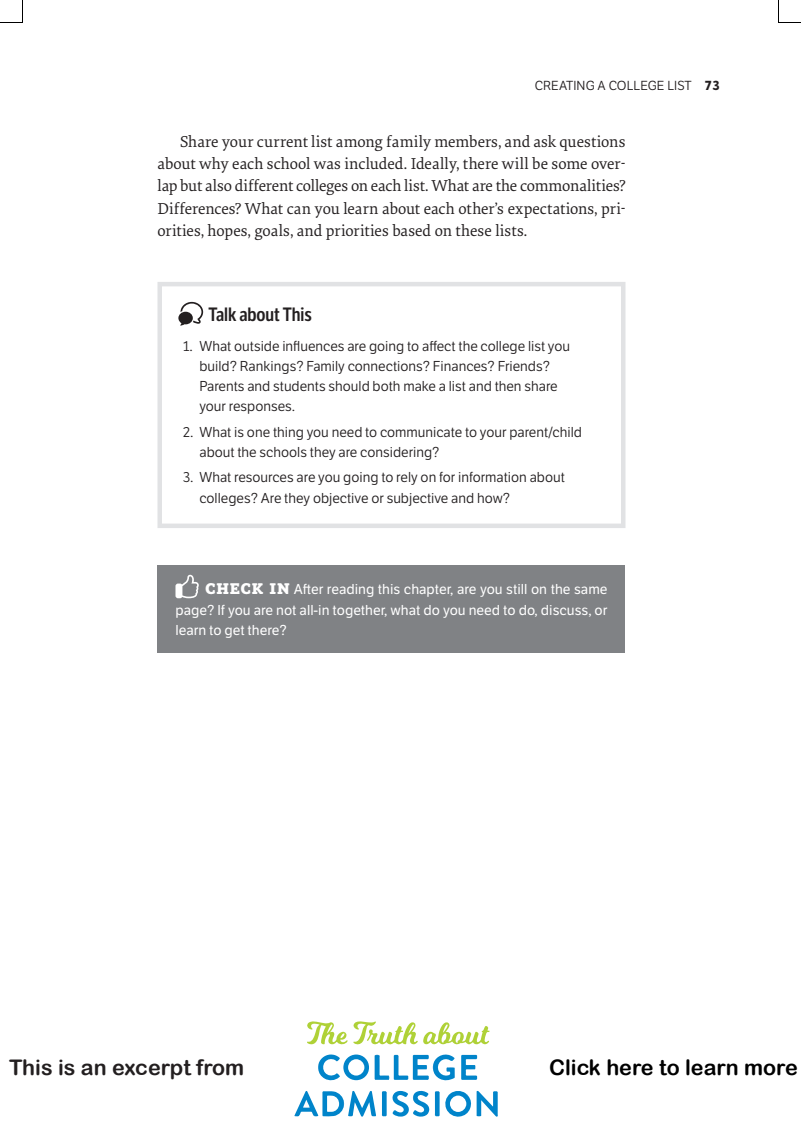
<style>
.page{position:relative;width:801px;height:1125px;background:#fff}
.page>*{position:absolute;margin:0;border:0;box-sizing:border-box;transform-origin:0 0}
.t1{font:21.45px "Arial Rounded MT Bold";color:#000}
.t2{font:21.45px "Arial Rounded MT Bold";color:#231f20}
.t3{font:600 18.75px "LFT Etica Condensed";color:#231f20}
.t4{font:16.5px/22.2px "Elena";letter-spacing:.005em;color:#231f20;text-align:justify}
.t5{font:13.95px/20.2px "LFT Etica";color:#231f20}
.t6{font:13.95px/20.2px "LFT Etica";color:#fff;text-align:justify}
.t7{font:700 12.9px "LFT Etica";color:#231f20}
.t8{font:12.75px "LFT Etica";color:#231f20}
.s1{font-family:"Rogliano";font-weight:900;font-size:15px}
</style>
<div class="page">
<div style="left:158px;top:282px;width:468px;height:246px;border:4px solid #e1e2e4"></div>
<svg style="left:178px;top:302px;width:25px;height:24px"></svg>
<div style="left:158px;top:566px;width:468px;height:87px;background:#808285"></div>
<svg style="left:176px;top:575px;width:23px;height:23px"></svg>
<svg style="left:0;top:0;width:23px;height:23px"></svg>
<svg style="left:778px;top:0;width:23px;height:23px"></svg>
<div style="left:343px;top:1055px;width:26px;height:25px;background:#0084ca;border-radius:50%"></div>
<svg style="left:318px;top:1054px;width:22px;height:27px"></svg>
<svg style="left:461px;top:1055px;width:16px;height:25px"></svg>
<svg style="left:375px;top:1054px;width:80px;height:27px"></svg>
<svg style="left:307px;top:1021px;width:183px;height:24px"></svg>
<div style="left:348px;top:1059px;width:16px;height:17px;background:#fff;border-radius:50%"></div>
<svg style="left:294px;top:1090px;width:204px;height:27px"></svg>
<p class="t8" style="left:535px;top:78px;width:17px">Creating</p>
<p class="t8" style="left:598px;top:78px;width:29px">a College</p>
<p class="t8" style="left:667px;top:78px;width:12px">List</p>
<p class="t7" style="left:705px;top:78px;width:17px">73</p>
<p class="t4" style="left:157px;top:130px;width:470px;text-indent:23px">Share your current list among family members, and ask questions about why each school was included. Ideally, there will be some over&shy;lap but also different colleges on each list. What are the commonalities?<br>Differences? What can you learn about each other’s expectations, pri&shy;orities, hopes, goals, and priorities based on these lists.</p>
<p class="t3" style="left:208px;top:303px;width:105px">Talk about This</p>
<p class="t5" style="left:200px;top:336px;width:372px;text-indent:-17px">1. What outside influences are going to affect the college list you build? Rankings? Family connections? Finances? Friends?<br>Parents and students should both make a list and then share your responses.</p>
<p class="t5" style="left:200px;top:422px;width:384px;text-indent:-17px">2. What is one thing you need to communicate to your parent/child about the schools they are considering?</p>
<p class="t5" style="left:200px;top:468px;width:367px;text-indent:-17px">3. What resources are you going to rely on for information about colleges? Are they objective or subjective and how?</p>
<p class="t6" style="left:176px;top:580px;width:434px;text-indent:30px"><span class="s1">CHECK IN</span> After reading this chapter, are you still on the same page? If you are not all-in together, what do you need to do, discuss, or learn to get there?</p>
<h1 class="t2" style="left:9px;top:1055px;width:236px">This is an excerpt from</h1>
<h1 class="t1" style="left:549px;top:1055px;width:250px">Click here to learn more</h1>
</div>
